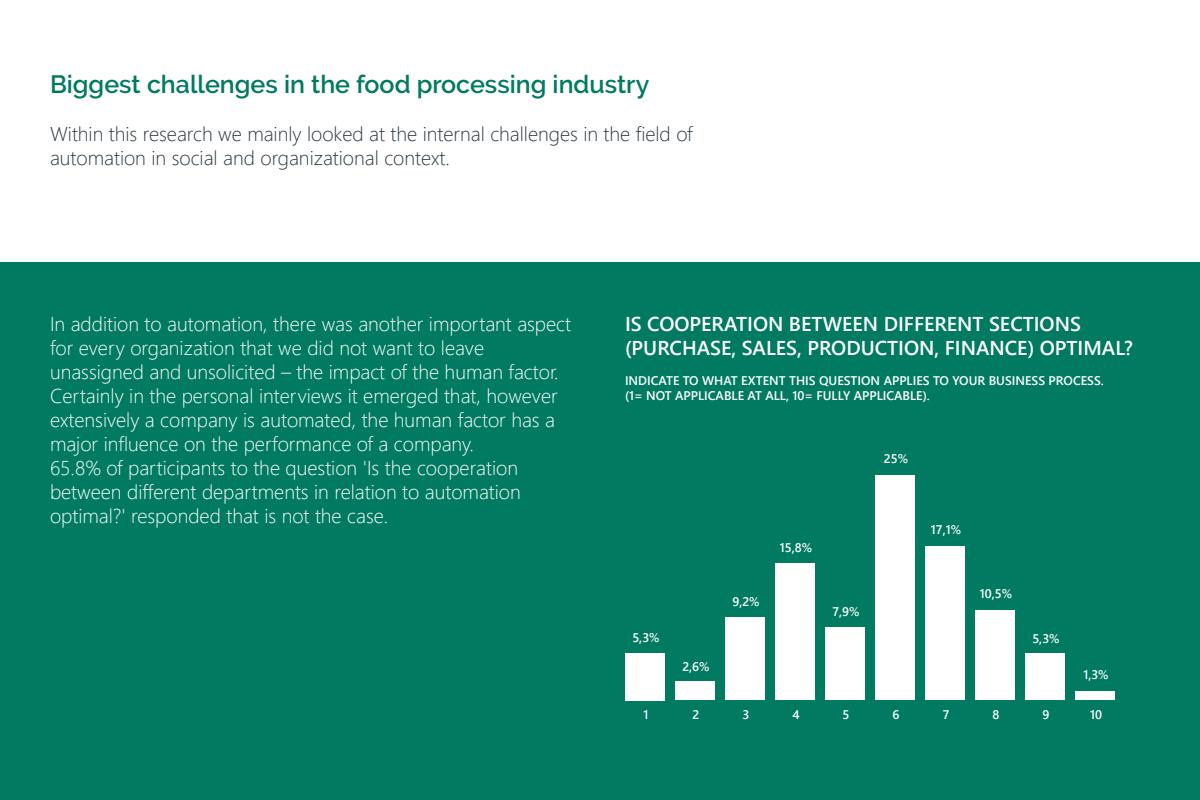
<style>
.page{position:relative;width:1200px;height:800px;background:#fff}
.page>*{position:absolute;margin:0;border:0;box-sizing:border-box;transform-origin:0 0}
.t1{font:600 25px "Raleway";color:#007a61}
.t2{font:300 20px/24px "Segoe UI";color:#fff}
.t3{font:300 20px/24px "Segoe UI";color:#293740}
.t4{font:600 20px/24px "Segoe UI";color:#fff}
.t5{font:600 12.5px/15px "Segoe UI";color:#fff}
</style>
<div class="page">
<div style="left:0;top:262px;width:1200px;height:526px;background:#007a61"></div>
<div style="left:0;top:788px;width:1200px;height:12px;background:#007a61"></div>
<div style="left:625px;top:654px;width:40px;height:47px;background:#fff"></div>
<div style="left:675px;top:681px;width:40px;height:19px;background:#fff"></div>
<div style="left:725px;top:618px;width:40px;height:82px;background:#fff"></div>
<div style="left:775px;top:564px;width:40px;height:136px;background:#fff"></div>
<div style="left:825px;top:628px;width:40px;height:72px;background:#fff"></div>
<div style="left:875px;top:475px;width:40px;height:225px;background:#fff"></div>
<div style="left:925px;top:546px;width:40px;height:154px;background:#fff"></div>
<div style="left:975px;top:610px;width:40px;height:90px;background:#fff"></div>
<div style="left:1025px;top:654px;width:40px;height:46px;background:#fff"></div>
<div style="left:1075px;top:691px;width:40px;height:9px;background:#fff"></div>
<p class="t1" style="left:50px;top:70px;width:601px">Biggest challenges in the food processing industry</p>
<p class="t3" style="left:50px;top:120px;width:644px">Within this research we mainly looked at the internal challenges in the field of automation in social and organizational context.</p>
<p class="t2" style="left:50px;top:310px;width:523px">In addition to automation, there was another important aspect for every organization that we did not want to leave unassigned and unsolicited – the impact of the human factor.<br>Certainly in the personal interviews it emerged that, however extensively a company is automated, the human factor has a major influence on the performance of a company.<br>65.8% of participants to the question 'Is the cooperation between different departments in relation to automation optimal?' responded that is not the case.</p>
<p class="t4" style="left:625px;top:310px;width:510px">IS COOPERATION BETWEEN DIFFERENT SECTIONS (PURCHASE, SALES, PRODUCTION, FINANCE) OPTIMAL?</p>
<p class="t5" style="left:625px;top:372px;width:480px">INDICATE TO WHAT EXTENT THIS QUESTION APPLIES TO YOUR BUSINESS PROCESS. (1= NOT APPLICABLE AT ALL, 10= FULLY APPLICABLE).</p>
<p class="t5" style="left:884px;top:450px;width:26px">25%</p>
<p class="t5" style="left:931px;top:521px;width:32px">17,1%</p>
<p class="t5" style="left:632px;top:629px;width:29px">5,3%</p>
<p class="t5" style="left:682px;top:658px;width:29px">2,6%</p>
<p class="t5" style="left:732px;top:593px;width:29px">9,2%</p>
<p class="t5" style="left:780px;top:539px;width:34px">15,8%</p>
<p class="t5" style="left:832px;top:603px;width:29px">7,9%</p>
<p class="t5" style="left:980px;top:585px;width:34px">10,5%</p>
<p class="t5" style="left:1032px;top:630px;width:29px">5,3%</p>
<p class="t5" style="left:1083px;top:666px;width:27px">1,3%</p>
<p class="t5" style="left:644px;top:706px;width:7px">1</p>
<p class="t5" style="left:693px;top:706px;width:8px">2</p>
<p class="t5" style="left:743px;top:706px;width:8px">3</p>
<p class="t5" style="left:792px;top:706px;width:9px">4</p>
<p class="t5" style="left:843px;top:706px;width:8px">5</p>
<p class="t5" style="left:893px;top:706px;width:8px">6</p>
<p class="t5" style="left:943px;top:706px;width:8px">7</p>
<p class="t5" style="left:993px;top:706px;width:8px">8</p>
<p class="t5" style="left:1043px;top:706px;width:8px">9</p>
<p class="t5" style="left:1090px;top:706px;width:13px">10</p>
</div>
